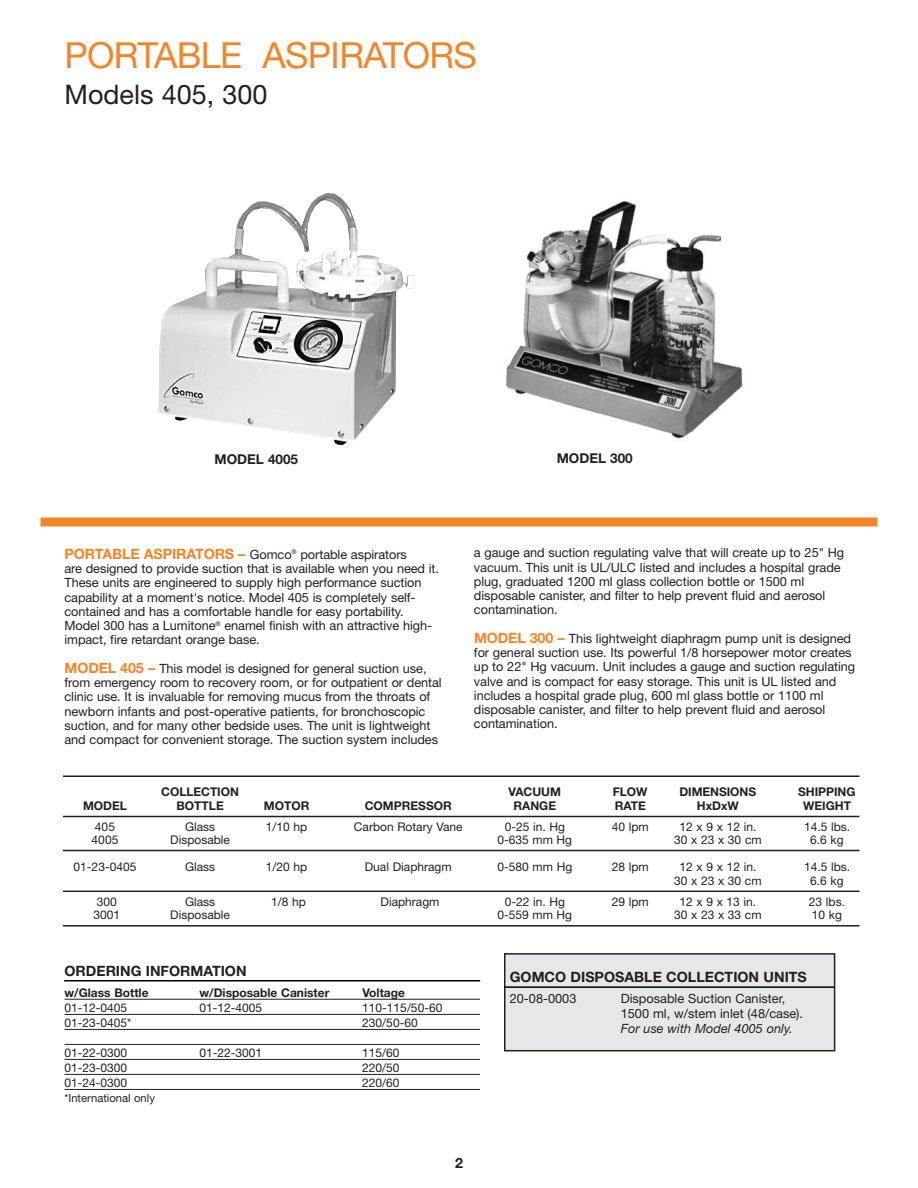
<style>
.page{position:relative;width:918px;height:1188px;background:#fff}
.page>*{position:absolute;margin:0;border:0;box-sizing:border-box;transform-origin:0 0}
.t1{font:36px "Helvetica Neue";letter-spacing:-.015em;color:#f58427}
.t2{font:27px "Helvetica Neue";color:#231f20}
.t3{font:700 14.25px "Helvetica Neue";color:#231f20}
.t4{font:700 13.5px "Helvetica Neue";color:#231f20}
.t5{font:12.75px/14.2px "Helvetica Neue";letter-spacing:-.005em;color:#231f20}
.t6{font:italic 12.75px "Helvetica Neue";color:#231f20}
.t7{font:12px "Helvetica Neue";color:#231f20}
.t8{font:700 12px "Helvetica Neue";color:#231f20}
.t9{font:11.25px "Helvetica Neue";color:#231f20}
.s1{font-weight:700;font-size:14.25px;color:#f58427}
</style>
<div class="page">
<div style="left:506px;top:955px;width:328px;height:95px;background:#e6e7e9"></div>
<div style="left:504px;top:953px;width:331px;height:98px;border:2px solid #231f20"></div>
<div style="left:40px;top:518px;width:838px;height:8px;background:#f58427"></div>
<hr style="left:64px;top:999px;width:416px;height:1px;background:#231f20">
<hr style="left:64px;top:1014px;width:416px;height:1px;background:#231f20">
<hr style="left:64px;top:1029px;width:416px;height:1px;background:#231f20">
<hr style="left:64px;top:1044px;width:416px;height:1px;background:#231f20">
<hr style="left:64px;top:1059px;width:416px;height:1px;background:#231f20">
<hr style="left:64px;top:1074px;width:416px;height:1px;background:#231f20">
<hr style="left:64px;top:1089px;width:416px;height:1px;background:#231f20">
<hr style="left:63px;top:776px;width:797px;height:1px;background:#231f20">
<hr style="left:63px;top:816px;width:797px;height:1px;background:#231f20">
<hr style="left:63px;top:850px;width:797px;height:1px;background:#231f20">
<hr style="left:63px;top:891px;width:797px;height:1px;background:#231f20">
<hr style="left:63px;top:925px;width:797px;height:2px;background:#231f20">
<img style="left:505px;top:201px;width:238px;height:238px">
<img style="left:159px;top:193px;width:256px;height:252px">
<hr style="left:504px;top:986px;width:330px;height:2px;background:#000">
<hr style="left:64px;top:980px;width:416px;height:2px;background:#000">
<h1 class="t1" style="left:64px;top:42px;width:414px">PORTABLE ASPIRATORS</h1>
<h2 class="t2" style="left:64px;top:84px;width:205px">Models 405, 300</h2>
<p class="t4" style="left:214px;top:454px;width:85px">MODEL 4005</p>
<p class="t4" style="left:557px;top:453px;width:78px">MODEL 300</p>
<p class="t5" style="left:64px;top:549px;width:376px"><span class="s1">PORTABLE ASPIRATORS –</span> Gomco<sup>®</sup> portable aspirators<br>are designed to provide suction that is available when you need it.<br>These units are engineered to supply high performance suction capability at a moment's notice. Model 405 is completely self&shy;contained and has a comfortable handle for easy portability.<br>Model 300 has a Lumitone<sup>®</sup> enamel finish with an attractive high&shy;impact, fire retardant orange base.</p>
<p class="t5" style="left:64px;top:663px;width:379px"><span class="s1">MODEL 405 –</span> This model is designed for general suction use, from emergency room to recovery room, or for outpatient or dental clinic use. It is invaluable for removing mucus from the throats of newborn infants and post-operative patients, for bronchoscopic suction, and for many other bedside uses. The unit is lightweight and compact for convenient storage. The suction system includes</p>
<p class="t5" style="left:474px;top:547px;width:372px">a gauge and suction regulating valve that will create up to 25" Hg vacuum. This unit is UL/ULC listed and includes a hospital grade plug, graduated 1200 ml glass collection bottle or 1500 ml disposable canister, and filter to help prevent fluid and aerosol contamination.</p>
<p class="t5" style="left:474px;top:632px;width:383px"><span class="s1">MODEL 300 –</span> This lightweight diaphragm pump unit is designed for general suction use. Its powerful 1/8 horsepower motor creates up to 22" Hg vacuum. Unit includes a gauge and suction regulating valve and is compact for easy storage. This unit is UL listed and includes a hospital grade plug, 600 ml glass bottle or 1100 ml disposable canister, and filter to help prevent fluid and aerosol contamination.</p>
<p class="t8" style="left:161px;top:787px;width:79px">COLLECTION</p>
<p class="t8" style="left:509px;top:787px;width:54px">VACUUM</p>
<p class="t8" style="left:613px;top:787px;width:36px">FLOW</p>
<p class="t8" style="left:679px;top:787px;width:78px">DIMENSIONS</p>
<p class="t8" style="left:798px;top:787px;width:59px">SHIPPING</p>
<p class="t8" style="left:83px;top:801px;width:46px">MODEL</p>
<p class="t8" style="left:176px;top:801px;width:49px">BOTTLE</p>
<p class="t8" style="left:264px;top:801px;width:47px">MOTOR</p>
<p class="t8" style="left:365px;top:801px;width:89px">COMPRESSOR</p>
<p class="t8" style="left:514px;top:801px;width:44px">RANGE</p>
<p class="t8" style="left:615px;top:801px;width:33px">RATE</p>
<p class="t8" style="left:697px;top:801px;width:43px">HxDxW</p>
<p class="t8" style="left:803px;top:801px;width:49px">WEIGHT</p>
<p class="t7" style="left:95px;top:822px;width:22px">405</p>
<p class="t7" style="left:185px;top:822px;width:32px">Glass</p>
<p class="t7" style="left:266px;top:822px;width:43px">1/10 hp</p>
<p class="t7" style="left:354px;top:822px;width:110px">Carbon Rotary Vane</p>
<p class="t7" style="left:505px;top:822px;width:62px">0-25 in. Hg</p>
<p class="t7" style="left:612px;top:822px;width:39px">40 lpm</p>
<p class="t7" style="left:680px;top:822px;width:78px">12 x 9 x 12 in.</p>
<p class="t7" style="left:804px;top:822px;width:48px">14.5 lbs.</p>
<p class="t7" style="left:92px;top:835px;width:28px">4005</p>
<p class="t7" style="left:170px;top:835px;width:61px">Disposable</p>
<p class="t7" style="left:497px;top:835px;width:76px">0-635 mm Hg</p>
<p class="t7" style="left:674px;top:835px;width:89px">30 x 23 x 30 cm</p>
<p class="t7" style="left:810px;top:835px;width:35px">6.6 kg</p>
<p class="t7" style="left:74px;top:862px;width:64px">01-23-0405</p>
<p class="t7" style="left:185px;top:862px;width:32px">Glass</p>
<p class="t7" style="left:266px;top:862px;width:43px">1/20 hp</p>
<p class="t7" style="left:365px;top:862px;width:88px">Dual Diaphragm</p>
<p class="t7" style="left:498px;top:862px;width:76px">0-580 mm Hg</p>
<p class="t7" style="left:612px;top:862px;width:39px">28 lpm</p>
<p class="t7" style="left:680px;top:862px;width:78px">12 x 9 x 12 in.</p>
<p class="t7" style="left:804px;top:862px;width:48px">14.5 lbs.</p>
<p class="t7" style="left:674px;top:876px;width:89px">30 x 23 x 30 cm</p>
<p class="t7" style="left:810px;top:876px;width:35px">6.6 kg</p>
<p class="t7" style="left:97px;top:897px;width:22px">300</p>
<p class="t7" style="left:185px;top:897px;width:32px">Glass</p>
<p class="t7" style="left:271px;top:897px;width:36px">1/8 hp</p>
<p class="t7" style="left:381px;top:897px;width:60px">Diaphragm</p>
<p class="t7" style="left:505px;top:897px;width:62px">0-22 in. Hg</p>
<p class="t7" style="left:612px;top:897px;width:39px">29 lpm</p>
<p class="t7" style="left:679px;top:897px;width:78px">12 x 9 x 13 in.</p>
<p class="t7" style="left:809px;top:897px;width:38px">23 lbs.</p>
<p class="t7" style="left:93px;top:910px;width:28px">3001</p>
<p class="t7" style="left:170px;top:910px;width:61px">Disposable</p>
<p class="t7" style="left:497px;top:910px;width:76px">0-559 mm Hg</p>
<p class="t7" style="left:674px;top:910px;width:89px">30 x 23 x 33 cm</p>
<p class="t7" style="left:812px;top:910px;width:32px">10 kg</p>
<p class="t3" style="left:64px;top:965px;width:184px">ORDERING INFORMATION</p>
<p class="t8" style="left:64px;top:988px;width:86px">w/Glass Bottle</p>
<p class="t8" style="left:200px;top:988px;width:131px">w/Disposable Canister</p>
<p class="t8" style="left:362px;top:988px;width:44px">Voltage</p>
<p class="t7" style="left:64px;top:1003px;width:64px">01-12-0405</p>
<p class="t7" style="left:200px;top:1003px;width:64px">01-12-4005</p>
<p class="t7" style="left:362px;top:1003px;width:82px">110-115/50-60</p>
<p class="t7" style="left:64px;top:1018px;width:68px">01-23-0405*</p>
<p class="t7" style="left:362px;top:1018px;width:57px">230/50-60</p>
<p class="t7" style="left:64px;top:1048px;width:64px">01-22-0300</p>
<p class="t7" style="left:200px;top:1048px;width:64px">01-22-3001</p>
<p class="t7" style="left:362px;top:1048px;width:39px">115/60</p>
<p class="t7" style="left:64px;top:1063px;width:64px">01-23-0300</p>
<p class="t7" style="left:362px;top:1063px;width:39px">220/50</p>
<p class="t7" style="left:64px;top:1078px;width:64px">01-24-0300</p>
<p class="t7" style="left:362px;top:1078px;width:39px">220/60</p>
<p class="t9" style="left:64px;top:1094px;width:92px">*International only</p>
<p class="t3" style="left:455px;top:1158px;width:9px">2</p>
<p class="t3" style="left:510px;top:972px;width:299px">GOMCO DISPOSABLE COLLECTION UNITS</p>
<p class="t5" style="left:510px;top:993px;width:68px">20-08-0003</p>
<p class="t5" style="left:621px;top:992px;width:184px;line-height:15px">Disposable Suction Canister,<br>1500 ml, w/stem inlet (48/case).</p>
<p class="t6" style="left:621px;top:1024px;width:173px">For use with Model 4005 only.</p>
</div>
